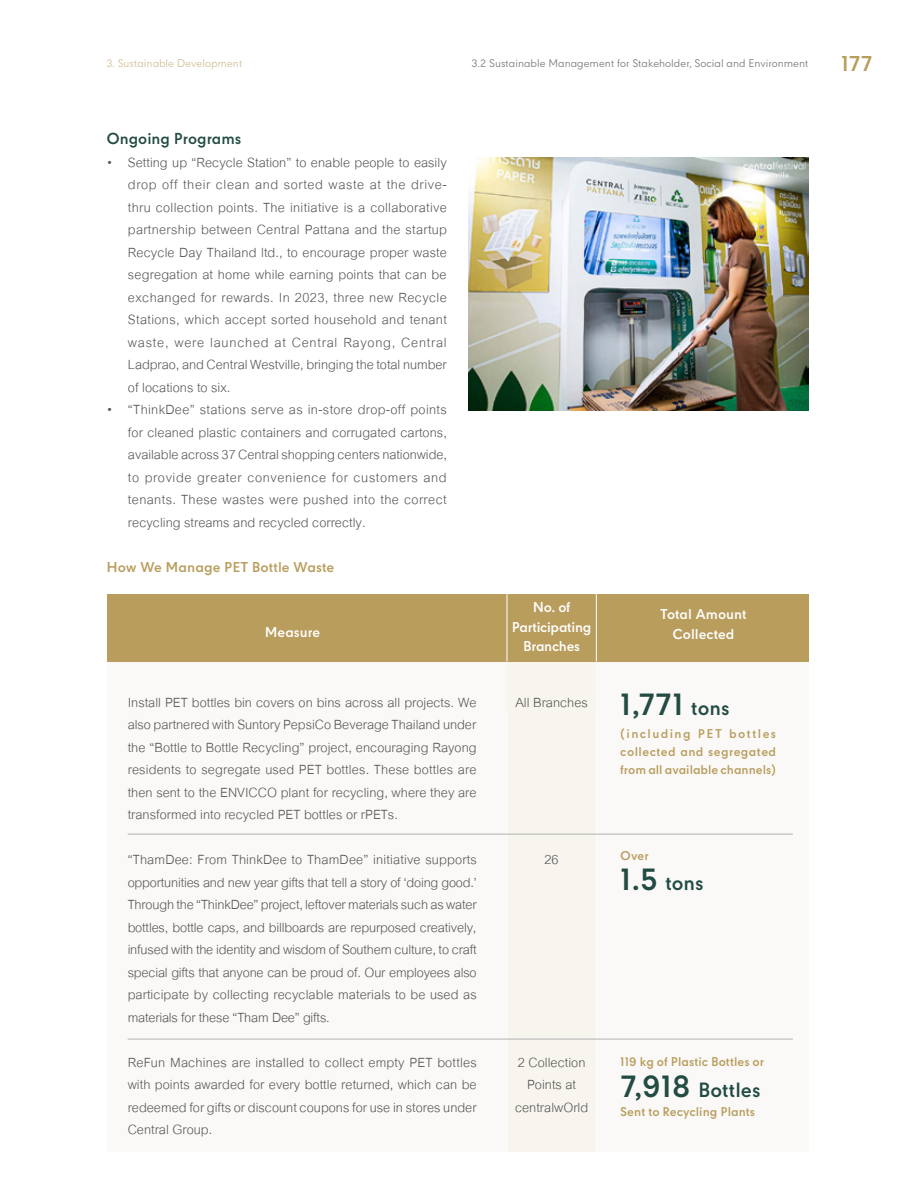
<style>
.page{position:relative;width:915px;height:1191px;background:#fff}
.page>*{position:absolute;margin:0;border:0;box-sizing:border-box;transform-origin:0 0}
.t1{font:700 30px "CPN";color:#224c43}
.t2{font:700 21px "CPN";color:#b99d5d}
.t3{font:19.5px/22.5px "UPC Cordia";color:#575756;text-align:justify}
.t4{font:700 19.5px "CPN";color:#224c43}
.t5{font:700 15px "CPN";color:#224c43}
.t6{font:700 13.5px/19.5px "CPN";letter-spacing:-.01em;color:#fff;text-align:center}
.t7{font:700 13.5px "CPN";color:#b99d5d}
.t8{font:700 12px/18px "CPN";color:#b99d5d;text-align:justify}
.t9{font:10.5px "CPN";color:#7c7b7b}
.t10{font:10.5px "CPN";color:#d2bf95}
.s1{font-size:19.5px}
.s2{font-size:30px}
</style>
<div class="page">
<div style="left:107px;top:617px;width:701px;height:534px;background:#faf9f8"></div>
<div style="left:507px;top:617px;width:88px;height:534px;background:#f8f5ef"></div>
<img style="left:468px;top:158px;width:340px;height:253px">
<div style="left:107px;top:594px;width:701px;height:67px;background:#b99d5d"></div>
<hr style="left:506px;top:594px;width:1px;height:67px;background:#fff">
<hr style="left:596px;top:594px;width:1px;height:67px;background:#fff">
<hr style="left:506px;top:714px;width:1px;height:437px;background:#fff">
<hr style="left:596px;top:714px;width:1px;height:437px;background:#fff">
<hr style="left:128px;top:834px;width:664px;height:1px;background:#b3b2b2">
<hr style="left:128px;top:1038px;width:664px;height:1px;background:#b3b2b2">
<p class="t10" style="left:106px;top:56px;width:137px">3. Sustainable Development</p>
<p class="t9" style="left:471px;top:57px;width:338px">3.2 Sustainable Management for Stakeholder, Social and Environment</p>
<p class="t2" style="left:840px;top:51px;width:33px">177</p>
<p class="t5" style="left:106px;top:130px;width:136px">Ongoing Programs</p>
<p class="t3" style="left:128px;top:150px;width:320px;text-indent:-22px">• Setting up “Recycle Station” to enable people to easily drop off their clean and sorted waste at the drive&shy;thru collection points. The initiative is a collaborative partnership between Central Pattana and the startup Recycle Day Thailand ltd., to encourage proper waste segregation at home while earning points that can be exchanged for rewards. In 2023, three new Recycle Stations, which accept sorted household and tenant waste, were launched at Central Rayong, Central Ladprao, and Central Westville, bringing the total number of locations to six.</p>
<p class="t3" style="left:128px;top:398px;width:320px;text-indent:-22px">• “ThinkDee” stations serve as in-store drop-off points for cleaned plastic containers and corrugated cartons, available across 37 Central shopping centers nationwide, to provide greater convenience for customers and tenants. These wastes were pushed into the correct recycling streams and recycled correctly.</p>
<p class="t7" style="left:106px;top:559px;width:229px">How We Manage PET Bottle Waste</p>
<p class="t6" style="left:265px;top:622px;width:57px">Measure</p>
<p class="t6" style="left:511px;top:598px;width:81px">No. of<br>Participating<br>Branches</p>
<p class="t6" style="left:660px;top:604px;width:88px">Total Amount<br>Collected</p>
<h1 class="t1" style="left:620px;top:687px;width:111px">1,771 <span class="s1">tons</span></h1>
<p class="t3" style="left:128px;top:690px;width:350px">Install PET bottles bin covers on bins across all projects. We also partnered with Suntory PepsiCo Beverage Thailand under the “Bottle to Bottle Recycling” project, encouraging Rayong residents to segregate used PET bottles. These bottles are then sent to the ENVICCO plant for recycling, where they are transformed into recycled PET bottles or rPETs.</p>
<p class="t3" style="left:515px;top:690px;width:74px">All Branches</p>
<p class="t3" style="left:544px;top:848px;width:16px">26</p>
<p class="t8" style="left:620px;top:725px;width:157px">(including PET bottles collected and segregated from all available channels)</p>
<p class="t8" style="left:620px;top:847px;width:30px">Over</p>
<p class="t3" style="left:128px;top:848px;width:350px">“ThamDee: From ThinkDee to ThamDee” initiative supports opportunities and new year gifts that tell a story of ‘doing good.’ Through the “ThinkDee” project, leftover materials such as water bottles, bottle caps, and billboards are repurposed creatively, infused with the identity and wisdom of Southern culture, to craft special gifts that anyone can be proud of. Our employees also participate by collecting recyclable materials to be used as materials for these “Tham Dee” gifts.</p>
<p class="t3" style="left:128px;top:1050px;width:350px">ReFun Machines are installed to collect empty PET bottles with points awarded for every bottle returned, which can be redeemed for gifts or discount coupons for use in stores under Central Group.</p>
<p class="t4" style="left:620px;top:871px;width:85px"><span class="s2">1.5</span> tons</p>
<p class="t3" style="left:515px;top:1050px;width:75px;text-align:center">2 Collection<br>Points at centralwOrld</p>
<p class="t8" style="left:620px;top:1053px;width:145px">119 kg of Plastic Bottles or</p>
<p class="t4" style="left:620px;top:1078px;width:142px"><span class="s2">7,918</span> Bottles</p>
<p class="t8" style="left:620px;top:1102px;width:136px">Sent to Recycling Plants</p>
</div>
